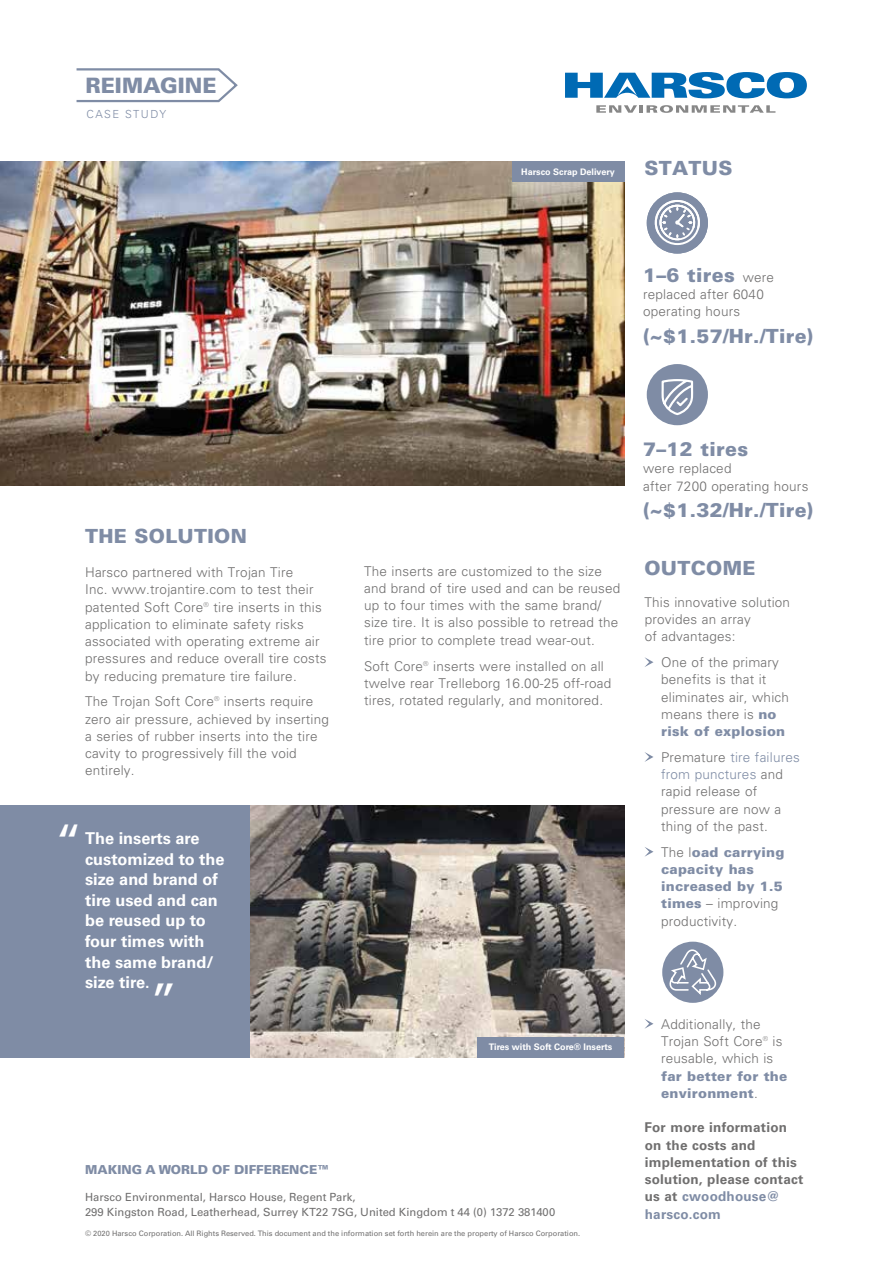
<style>
.page{position:relative;width:893px;height:1263px;background:#fff}
.page>*{position:absolute;margin:0;border:0;box-sizing:border-box;transform-origin:0 0}
.t1{font:49.2px "Univers LT Pro 55 Roman";color:#fff}
.t2{font:900 21.15px "Univers LT Pro 75";color:#7f8ca5}
.t3{font:900 19.5px "Univers LT Pro 75";letter-spacing:.015em;color:#7f8ca5}
.t4{font:700 16.35px/20.5px "Univers LT Pro 65";color:#fff}
.t5{font:300 13.5px/17.2px "Univers LT Pro 45";letter-spacing:.015em;color:#706f6f}
.t6{font:700 13.5px/17.2px "Univers LT Pro 65";letter-spacing:.015em;color:#706f6f}
.t7{font:900 13.5px/17.2px "Univers LT Pro 75";letter-spacing:.015em;color:#7f8ca5}
.t8{font:900 12.45px "Univers LT Pro 75";color:#7f8ca5}
.t9{font:11.25px/15px "Univers LT Pro 55 Roman";color:#706f6f}
.t10{font:300 11.1px "Univers LT Pro 45";letter-spacing:.14em;color:#7f8ca5}
.t11{font:700 9px "Univers LT Pro 65";color:#fff}
.t12{font:7.5px "Univers LT Pro 55 Roman";color:#706f6f}
.s1{font-family:"Univers LT Pro 45";font-weight:300;font-size:13.5px;color:#706f6f}
.s2{font-family:"Univers LT Pro 75";font-weight:900;color:#7f8ca5}
.s3{color:#7f8ca5}
.s4{font-family:"Univers LT Pro 45";font-weight:300;color:#706f6f}
</style>
<div class="page">
<div style="left:0;top:805px;width:364px;height:252px;background:#7f8ca5"></div>
<img style="left:251px;top:805px;width:373px;height:252px">
<img style="left:0;top:161px;width:624px;height:324px">
<svg style="left:76px;top:68px;width:162px;height:35px"></svg>
<svg style="left:565px;top:72px;width:242px;height:26px"></svg>
<svg style="left:596px;top:105px;width:179px;height:8px"></svg>
<svg style="left:645px;top:657px;width:8px;height:10px"></svg>
<svg style="left:644px;top:752px;width:9px;height:10px"></svg>
<svg style="left:644px;top:847px;width:9px;height:10px"></svg>
<svg style="left:644px;top:1019px;width:9px;height:10px"></svg>
<div style="left:647px;top:192px;width:61px;height:62px;background:#7f8ca5;border-radius:50%"></div>
<div style="left:647px;top:364px;width:61px;height:61px;background:#7f8ca5;border-radius:50%"></div>
<div style="left:512px;top:161px;width:112px;height:21px;background:#7f8ca5"></div>
<div style="left:477px;top:1037px;width:147px;height:20px;background:#7f8ca5"></div>
<svg style="left:650px;top:195px;width:54px;height:51px"></svg>
<svg style="left:661px;top:379px;width:33px;height:36px"></svg>
<div style="left:662px;top:942px;width:61px;height:61px;background:#7f8ca5;border-radius:50%"></div>
<svg style="left:668px;top:947px;width:51px;height:50px"></svg>
<h2 class="t2" style="left:85px;top:71px;width:133px">REIMAGINE</h2>
<p class="t10" style="left:87px;top:107px;width:81px">CASE STUDY</p>
<p class="t11" style="left:521px;top:165px;width:95px">Harsco Scrap Delivery</p>
<h3 class="t3" style="left:644px;top:155px;width:90px">STATUS</h3>
<h3 class="t3" style="left:643px;top:261px;width:132px">1–6 tires <span class="s1">were</span></h3>
<p class="t5" style="left:643px;top:285px;width:122px">replaced after 6040 operating hours</p>
<h3 class="t3" style="left:643px;top:322px;width:172px">(~$1.57/Hr./Tire)</h3>
<h3 class="t3" style="left:85px;top:522px;width:164px">THE SOLUTION</h3>
<p class="t5" style="left:85px;top:563px;width:243px">Harsco partnered with Trojan Tire<br>Inc. www.trojantire.com to test their patented Soft Core® tire inserts in this application to eliminate safety risks associated with operating extreme air pressures and reduce overall tire costs by reducing premature tire failure.</p>
<p class="t5" style="left:85px;top:692px;width:245px">The Trojan Soft Core® inserts require zero air pressure, achieved by inserting a series of rubber inserts into the tire cavity to progressively fill the void entirely.</p>
<h1 class="t1" style="left:55px;top:808px;width:29px">“</h1>
<p class="t4" style="left:85px;top:827px;width:141px">The inserts are customized to the size and brand of tire used and can be reused up to four times with the same brand/ size tire.</p>
<h1 class="t1" style="left:150px;top:967px;width:29px">”</h1>
<p class="t5" style="left:364px;top:562px;width:258px">The inserts are customized to the size and brand of tire used and can be reused up to four times with the same brand/ size tire. It is also possible to retread the tire prior to complete tread wear-out.</p>
<p class="t5" style="left:364px;top:657px;width:249px">Soft Core® inserts were installed on all twelve rear Trelleborg 16.00-25 off-road tires, rotated regularly, and monitored.</p>
<p class="t11" style="left:489px;top:1041px;width:125px">Tires with Soft Core® Inserts</p>
<p class="t8" style="left:85px;top:1160px;width:246px">MAKING A WORLD OF DIFFERENCE™</p>
<p class="t9" style="left:85px;top:1189px;width:472px">Harsco Environmental, Harsco House, Regent Park,<br>299 Kingston Road, Leatherhead, Surrey KT22 7SG, United Kingdom t 44 (0) 1372 381400</p>
<p class="t12" style="left:85px;top:1228px;width:497px">© 2020 Harsco Corporation. All Rights Reserved. This document and the information set forth herein are the property of Harsco Corporation.</p>
<h3 class="t3" style="left:643px;top:435px;width:107px">7–12 tires</h3>
<p class="t5" style="left:643px;top:460px;width:167px">were replaced<br>after 7200 operating hours</p>
<h3 class="t3" style="left:643px;top:496px;width:172px">(~$1.32/Hr./Tire)</h3>
<h3 class="t3" style="left:644px;top:554px;width:113px">OUTCOME</h3>
<p class="t5" style="left:644px;top:593px;width:147px">This innovative solution provides an array<br>of advantages:</p>
<p class="t5" style="left:661px;top:653px;width:129px">One of the primary benefits is that it eliminates air, which means there is <span class="s2">no</span></p>
<p class="t7" style="left:661px;top:722px;width:126px">risk of explosion</p>
<p class="t5" style="left:661px;top:748px;width:140px">Premature <span class="s3">tire failures from punctures</span> and rapid release of pressure are now a thing of the past.</p>
<p class="t7" style="left:661px;top:843px;width:125px"><span class="s4">The l</span>oad carrying capacity has increased by 1.5</p>
<p class="t5" style="left:661px;top:895px;width:119px"><span class="s2">times</span> – improving productivity.</p>
<p class="t5" style="left:661px;top:1015px;width:123px">Additionally, the<br>Trojan Soft Core® is reusable, which is</p>
<p class="t7" style="left:661px;top:1066px;width:128px">far better for the environment<span class="s4">.</span></p>
<p class="t6" style="left:644px;top:1118px;width:160px">For more information on the costs and implementation of this solution, please contact us at <span class="s3">cwoodhouse@ harsco.com</span></p>
</div>
